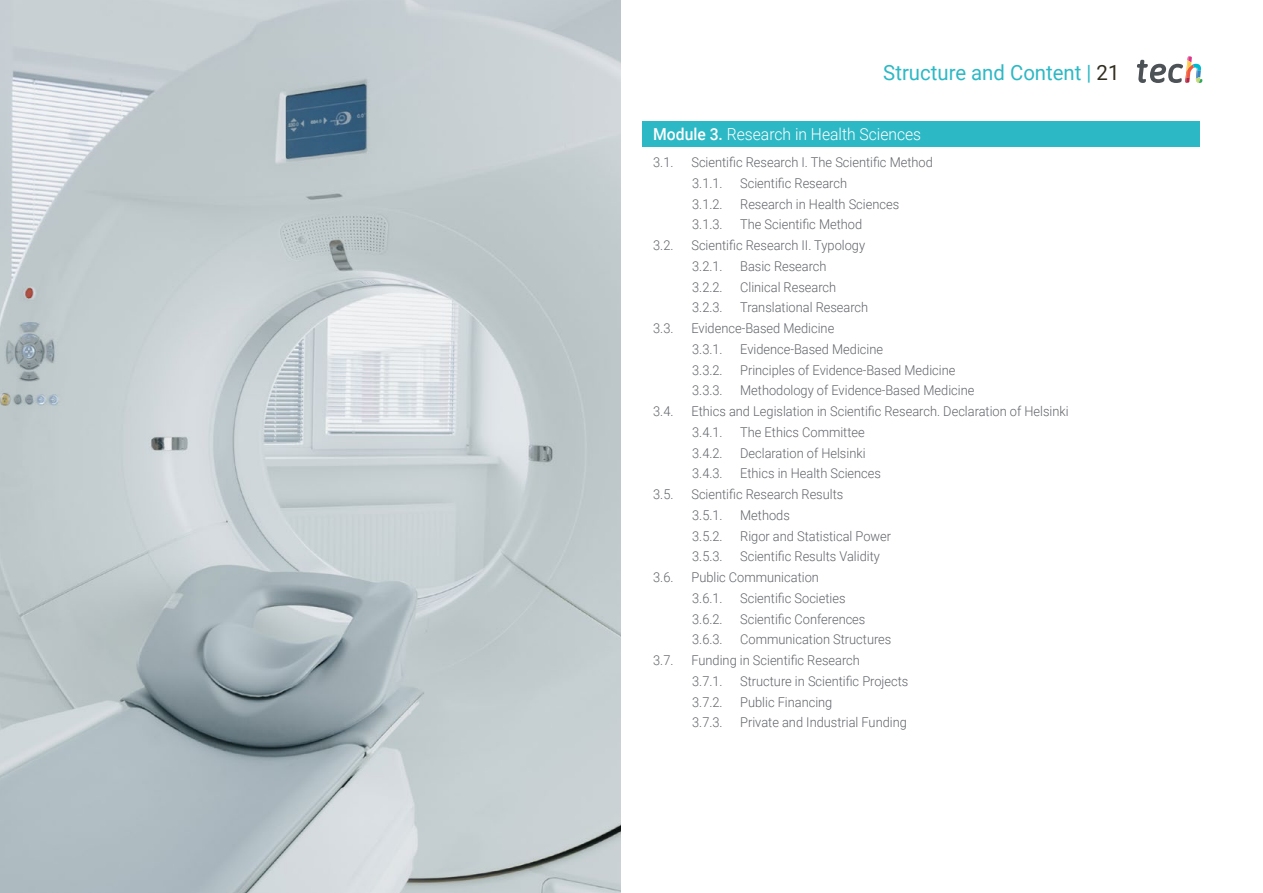
<style>
.page{position:relative;width:1263px;height:893px;background:#fff}
.page>*{position:absolute;margin:0;border:0;box-sizing:border-box;transform-origin:0 0}
.t1{font:21px "Roboto";color:#2db8c5}
.t2{font:300 16.5px "Roboto";color:#fff;scale:.95 1}
.t3{font:300 13.5px/20.7px "Roboto";color:#61646a;scale:.95 1}
.s1{color:#312e20}
.s2{font-weight:500}
</style>
<div class="page">
<svg style="left:1137px;top:56px;width:65px;height:27px"></svg>
<div style="left:642px;top:121px;width:557px;height:25px;background:#2db8c5"></div>
<img style="left:0;top:0;width:621px;height:893px">
<h1 class="t1" style="left:883px;top:57px;width:238px">Structure and Content | <span class="s1">21</span></h1>
<p class="t2" style="left:653px;top:123px;width:284px"><span class="s2">Module 3.</span> Research in Health Sciences</p>
<p class="t3" style="left:653px;top:151px;width:23px">3.1.</p>
<p class="t3" style="left:691px;top:151px;width:256px">Scientific Research I. The Scientific Method<br>3.1.1.</p>
<p class="t3" style="left:740px;top:172px;width:114px">Scientific Research</p>
<p class="t3" style="left:692px;top:193px;width:34px">3.1.2.</p>
<p class="t3" style="left:740px;top:193px;width:169px">Research in Health Sciences</p>
<p class="t3" style="left:692px;top:214px;width:34px">3.1.3.</p>
<p class="t3" style="left:740px;top:214px;width:130px">The Scientific Method</p>
<p class="t3" style="left:653px;top:234px;width:23px">3.2.</p>
<p class="t3" style="left:691px;top:234px;width:184px">Scientific Research II. Typology<br>3.2.1.</p>
<p class="t3" style="left:740px;top:255px;width:92px">Basic Research</p>
<p class="t3" style="left:692px;top:276px;width:34px">3.2.2.</p>
<p class="t3" style="left:740px;top:276px;width:103px">Clinical Research</p>
<p class="t3" style="left:692px;top:297px;width:34px">3.2.3.</p>
<p class="t3" style="left:740px;top:297px;width:136px">Translational Research</p>
<p class="t3" style="left:653px;top:317px;width:23px">3.3.</p>
<p class="t3" style="left:691px;top:317px;width:152px">Evidence-Based Medicine<br>3.3.1.</p>
<p class="t3" style="left:740px;top:338px;width:152px">Evidence-Based Medicine</p>
<p class="t3" style="left:692px;top:359px;width:34px">3.3.2.</p>
<p class="t3" style="left:740px;top:359px;width:228px">Principles of Evidence-Based Medicine</p>
<p class="t3" style="left:692px;top:380px;width:34px">3.3.3.</p>
<p class="t3" style="left:740px;top:380px;width:248px">Methodology of Evidence-Based Medicine</p>
<p class="t3" style="left:653px;top:400px;width:23px">3.4.</p>
<p class="t3" style="left:691px;top:400px;width:398px">Ethics and Legislation in Scientific Research. Declaration of Helsinki<br>3.4.1.</p>
<p class="t3" style="left:740px;top:421px;width:133px">The Ethics Committee</p>
<p class="t3" style="left:692px;top:442px;width:34px">3.4.2.</p>
<p class="t3" style="left:740px;top:442px;width:133px">Declaration of Helsinki</p>
<p class="t3" style="left:692px;top:463px;width:34px">3.4.3.</p>
<p class="t3" style="left:740px;top:463px;width:150px">Ethics in Health Sciences</p>
<p class="t3" style="left:653px;top:483px;width:23px">3.5.</p>
<p class="t3" style="left:691px;top:483px;width:161px">Scientific Research Results<br>3.5.1.</p>
<p class="t3" style="left:740px;top:504px;width:54px">Methods</p>
<p class="t3" style="left:692px;top:525px;width:34px">3.5.2.</p>
<p class="t3" style="left:740px;top:525px;width:160px">Rigor and Statistical Power</p>
<p class="t3" style="left:692px;top:546px;width:34px">3.5.3.</p>
<p class="t3" style="left:740px;top:546px;width:149px">Scientific Results Validity</p>
<p class="t3" style="left:653px;top:566px;width:23px">3.6.</p>
<p class="t3" style="left:691px;top:566px;width:136px">Public Communication<br>3.6.1.</p>
<p class="t3" style="left:740px;top:587px;width:112px">Scientific Societies</p>
<p class="t3" style="left:692px;top:608px;width:34px">3.6.2.</p>
<p class="t3" style="left:740px;top:608px;width:133px">Scientific Conferences</p>
<p class="t3" style="left:692px;top:629px;width:34px">3.6.3.</p>
<p class="t3" style="left:740px;top:629px;width:161px">Communication Structures</p>
<p class="t3" style="left:653px;top:649px;width:23px">3.7.</p>
<p class="t3" style="left:691px;top:649px;width:179px">Funding in Scientific Research<br>3.7.1.</p>
<p class="t3" style="left:740px;top:670px;width:179px">Structure in Scientific Projects</p>
<p class="t3" style="left:692px;top:691px;width:34px">3.7.2.</p>
<p class="t3" style="left:740px;top:691px;width:99px">Public Financing</p>
<p class="t3" style="left:692px;top:712px;width:34px">3.7.3.</p>
<p class="t3" style="left:740px;top:712px;width:177px">Private and Industrial Funding</p>
</div>
